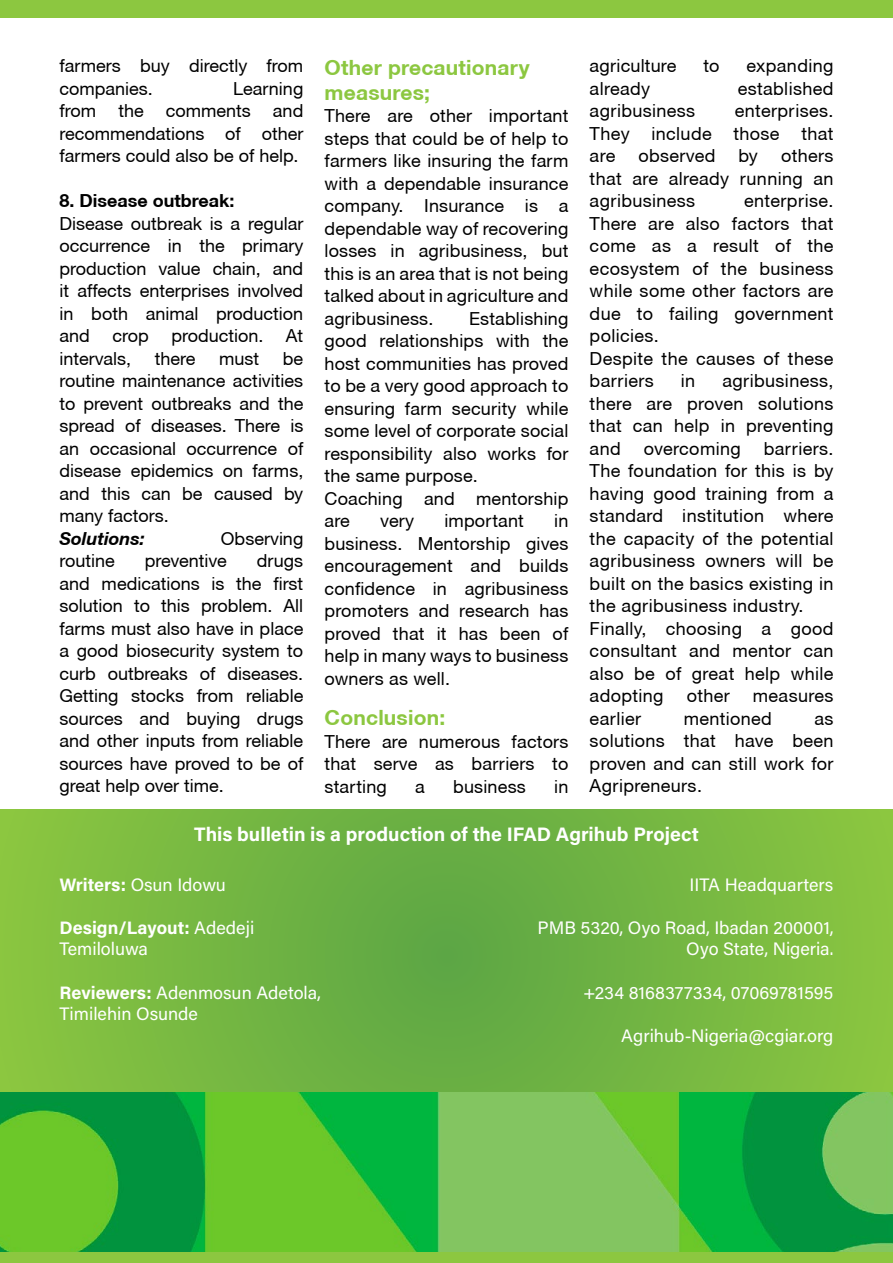
<style>
.page{position:relative;width:893px;height:1263px;background:#fff}
.page>*{position:absolute;margin:0;border:0;box-sizing:border-box;transform-origin:0 0}
.t1{font:700 21px/25.2px "Helvetica Neue CE";letter-spacing:.01em;color:#8cc740}
.t2{font:700 19.5px "Acumin Pro";color:#fff}
.t3{font:18px/22.5px "Helvetica Neue CE";letter-spacing:.01em;color:#000;text-align:justify}
.t4{font:18px/21.6px "Acumin Pro";color:#fff}
.t5{font:700 18px "Helvetica Neue CE";color:#000}
.t6{font:italic 700 18px "Helvetica Neue CE";color:#000}
.s1{font-weight:700}
</style>
<div class="page">
<div style="left:0;top:0;width:893px;height:18px;background:#8cc740"></div>
<div style="left:0;top:1251px;width:893px;height:12px;background:#8cc740"></div>
<svg style="left:0;top:809px;width:893px;height:284px;background:#75b742"></svg>
<img style="left:0;top:1093px;width:893px;height:158px">
<p class="t3" style="left:60px;top:55px;width:245px">farmers buy directly from companies.</p>
<p class="t3" style="left:60px;top:77px;width:245px;text-indent:174px">Learning from the comments and recommendations of other farmers could also be of help.</p>
<p class="t5" style="left:60px;top:190px;width:176px">8. Disease outbreak:</p>
<p class="t3" style="left:60px;top:212px;width:245px">Disease outbreak is a regular occurrence in the primary production value chain, and it affects enterprises involved in both animal production and</p>
<p class="t3" style="left:112px;top:325px;width:38px">crop</p>
<p class="t3" style="left:171px;top:325px;width:94px">production.</p>
<p class="t3" style="left:286px;top:325px;width:19px">At</p>
<p class="t3" style="left:60px;top:347px;width:73px">intervals,</p>
<p class="t3" style="left:155px;top:347px;width:42px">there</p>
<p class="t3" style="left:219px;top:347px;width:42px">must</p>
<p class="t3" style="left:60px;top:347px;width:245px;text-indent:223px">be routine maintenance activities to prevent outbreaks and the spread of diseases. There is an occasional occurrence of disease epidemics on farms, and this can be caused by many factors.</p>
<p class="t6" style="left:60px;top:527px;width:87px">Solutions:</p>
<p class="t3" style="left:221px;top:527px;width:84px">Observing</p>
<p class="t3" style="left:60px;top:550px;width:57px">routine</p>
<p class="t3" style="left:145px;top:550px;width:83px">preventive</p>
<p class="t3" style="left:60px;top:550px;width:245px;text-indent:197px">drugs and medications is the first solution to this problem. All farms must also have in place a good biosecurity system to curb outbreaks of diseases.<br>Getting stocks from reliable sources and buying drugs and other inputs from reliable sources have proved to be of great help over time.</p>
<p class="t1" style="left:325px;top:55px;width:207px">Other precautionary measures;</p>
<p class="t3" style="left:325px;top:105px;width:245px">There are other important steps that could be of help to farmers like insuring the farm with a dependable insurance company. Insurance is a dependable way of recovering losses in agribusiness, but this is an area that is not being talked about in agriculture and agribusiness.</p>
<p class="t3" style="left:325px;top:307px;width:245px;text-align:left;text-indent:144px">Establishing good relationships with the host communities has proved to be a very good approach to ensuring farm security while some level of corporate social responsibility also works for the same purpose.<br>Coaching and mentorship are</p>
<p class="t3" style="left:325px;top:510px;width:245px;text-indent:230px">in business. Mentorship gives encouragement and builds confidence in agribusiness promoters and research has proved that it has been of help in many ways to business owners as well.</p>
<p class="t1" style="left:325px;top:705px;width:122px">Conclusion:</p>
<p class="t3" style="left:325px;top:730px;width:245px">There are numerous factors that serve as barriers to starting</p>
<p class="t3" style="left:380px;top:510px;width:35px">very</p>
<p class="t3" style="left:444px;top:510px;width:81px">important</p>
<p class="t3" style="left:415px;top:775px;width:11px">a</p>
<p class="t3" style="left:453px;top:775px;width:74px">business</p>
<p class="t3" style="left:554px;top:775px;width:16px">in</p>
<p class="t3" style="left:590px;top:55px;width:88px">agriculture</p>
<p class="t3" style="left:703px;top:55px;width:18px">to</p>
<p class="t3" style="left:746px;top:55px;width:88px">expanding</p>
<p class="t3" style="left:590px;top:77px;width:62px">already</p>
<p class="t3" style="left:738px;top:77px;width:97px">established</p>
<p class="t3" style="left:590px;top:100px;width:107px">agribusiness</p>
<p class="t3" style="left:590px;top:100px;width:245px;text-indent:145px">enterprises.<br>They include those that are</p>
<p class="t3" style="left:590px;top:145px;width:245px;text-indent:191px">others that are already running an agribusiness</p>
<p class="t3" style="left:638px;top:145px;width:79px">observed</p>
<p class="t3" style="left:739px;top:145px;width:21px">by</p>
<p class="t3" style="left:590px;top:190px;width:245px;text-align:left;text-indent:155px">enterprise.<br>There are also factors that come as a result of the ecosystem of the business while some other factors are due to failing government policies.<br>Despite the causes of these barriers</p>
<p class="t3" style="left:590px;top:370px;width:245px;text-indent:133px">agribusiness, there are proven solutions that can help in preventing and</p>
<p class="t3" style="left:681px;top:370px;width:16px">in</p>
<p class="t3" style="left:590px;top:437px;width:245px;text-align:left;text-indent:174px">barriers.<br>The foundation for this is by having good training from a standard institution where the capacity of the potential agribusiness owners will be built on the basics existing in the agribusiness industry.<br>Finally, choosing a good consultant and mentor can also be of great help while adopting</p>
<p class="t3" style="left:644px;top:437px;width:98px">overcoming</p>
<p class="t3" style="left:687px;top:685px;width:45px">other</p>
<p class="t3" style="left:753px;top:685px;width:82px">measures</p>
<p class="t3" style="left:590px;top:707px;width:53px">earlier</p>
<p class="t3" style="left:684px;top:707px;width:90px">mentioned</p>
<p class="t3" style="left:590px;top:707px;width:245px;text-indent:225px">as solutions that have been proven and can still work for Agripreneurs.</p>
<p class="t2" style="left:194px;top:821px;width:506px">This bulletin is a production of the IFAD Agrihub Project</p>
<p class="t4" style="left:689px;top:873px;width:146px">IITA Headquarters</p>
<p class="t4" style="left:537px;top:916px;width:297px;text-align:right">PMB 5320, Oyo Road, Ibadan 200001,<br>Oyo State, Nigeria.</p>
<p class="t4" style="left:583px;top:981px;width:252px">+234 8168377334, 07069781595</p>
<p class="t4" style="left:621px;top:1024px;width:214px">Agrihub-Nigeria@cgiar.org</p>
<p class="t4" style="left:60px;top:873px;width:168px"><span class="s1">Writers:</span> Osun Idowu</p>
<p class="t4" style="left:60px;top:916px;width:196px"><span class="s1">Design/Layout:</span> Adedeji<br>Temiloluwa</p>
<p class="t4" style="left:60px;top:981px;width:263px"><span class="s1">Reviewers:</span> Adenmosun Adetola,<br>Timilehin Osunde</p>
</div>
